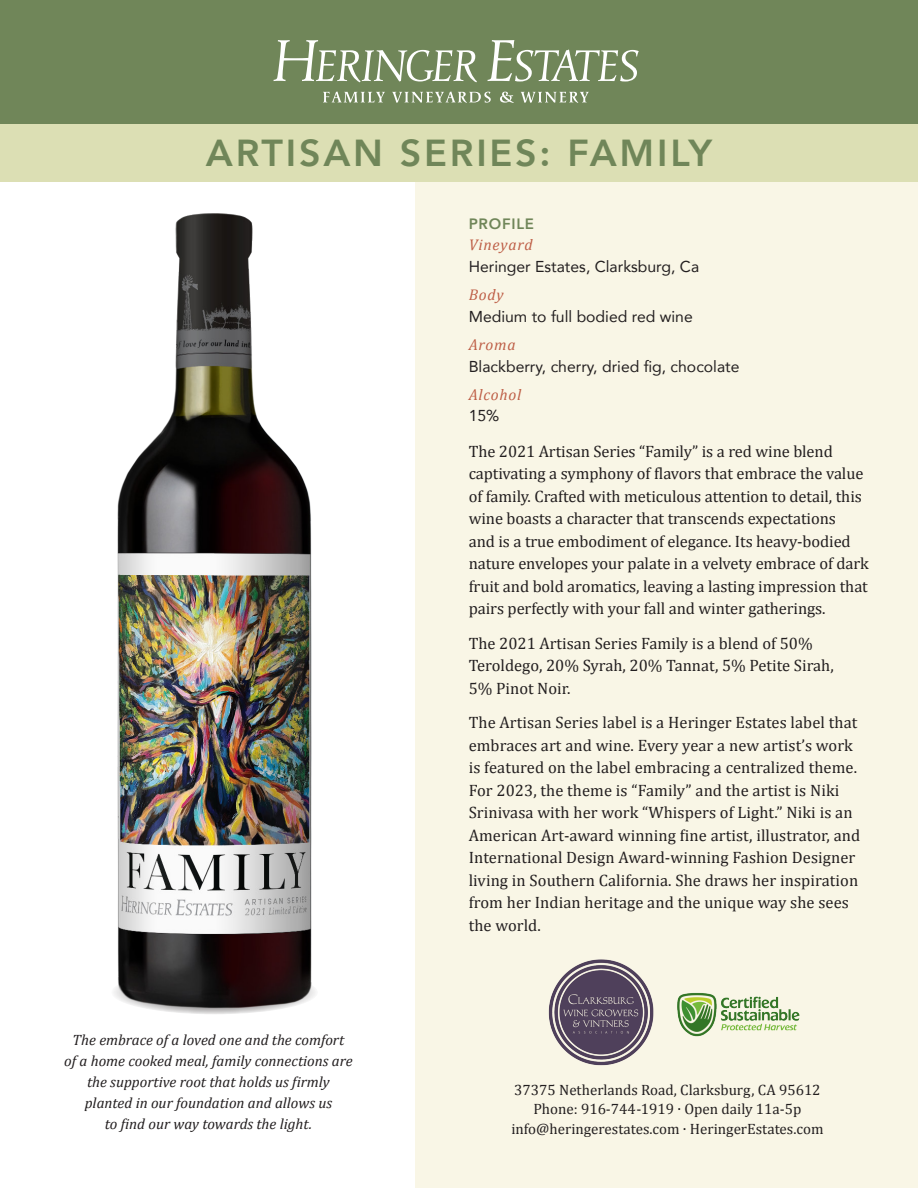
<style>
.page{position:relative;width:918px;height:1188px;background:#fff}
.page>*{position:absolute;margin:0;border:0;box-sizing:border-box;transform-origin:0 0}
.t1{font:800 37.5px "Avenir";letter-spacing:.075em;color:#708659}
.body{font:16.5px/22.5px "Cambria";color:#231f20;text-align:justify}
.Profile{font:15.75px "Avenir";color:#231f20}
.Profile-2{font:italic 15.6px "Cambria";letter-spacing:.05em;color:#be5f47}
.t2{font:italic 15px/21px "Cambria";color:#231f20;text-align:center}
.t3{font:15px "Cambria";color:#231f20}
.Paragraph_Style_1{font:800 15px "Avenir";letter-spacing:.05em;color:#708659}
</style>
<div class="page">
<div style="left:416px;top:1px;width:502px;height:1187px;background:#f9f6e6"></div>
<div style="left:0;top:110px;width:918px;height:71px;background:#dcdfb4"></div>
<img style="left:114px;top:213px;width:202px;height:801px">
<div style="left:0;top:0;width:918px;height:123px;background:#708659"></div>
<svg style="left:274px;top:40px;width:203px;height:42px"></svg>
<svg style="left:488px;top:40px;width:151px;height:42px"></svg>
<svg style="left:323px;top:92px;width:62px;height:11px"></svg>
<svg style="left:392px;top:92px;width:99px;height:11px"></svg>
<svg style="left:500px;top:92px;width:14px;height:11px"></svg>
<svg style="left:521px;top:92px;width:68px;height:11px"></svg>
<img style="left:548px;top:959px;width:252px;height:107px">
<p class="t1" style="left:206px;top:124px;width:508px">ARTISAN SERIES: FAMILY</p>
<p class="t2" style="left:64px;top:1029px;width:290px">The embrace of a loved one and the comfort<br>of a home cooked meal, family connections are the supportive root that holds us firmly planted in our foundation and allows us<br>to find our way towards the light.</p>
<p class="Paragraph_Style_1" style="left:469px;top:212px;width:67px">PROFILE</p>
<p class="Profile-2" style="left:469px;top:235px;width:65px">Vineyard</p>
<p class="Profile" style="left:469px;top:254px;width:232px">Heringer Estates, Clarksburg, Ca</p>
<p class="Profile-2" style="left:469px;top:285px;width:36px">Body</p>
<p class="Profile" style="left:469px;top:304px;width:226px">Medium to full bodied red wine</p>
<p class="Profile-2" style="left:469px;top:335px;width:48px">Aroma</p>
<p class="Profile" style="left:469px;top:353px;width:272px">Blackberry, cherry, dried fig, chocolate</p>
<p class="Profile-2" style="left:469px;top:385px;width:54px">Alcohol</p>
<p class="Profile" style="left:469px;top:403px;width:32px">15%</p>
<p class="body" style="left:469px;top:440px;width:366px">The 2021 Artisan Series “Family” is a red wine blend</p>
<p class="body" style="left:469px;top:463px;width:396px">captivating a symphony of flavors that embrace the value</p>
<p class="body" style="left:469px;top:485px;width:395px">of family. Crafted with meticulous attention to detail, this</p>
<p class="body" style="left:469px;top:508px;width:369px">wine boasts a character that transcends expectations</p>
<p class="body" style="left:469px;top:530px;width:384px">and is a true embodiment of elegance. Its heavy-bodied</p>
<p class="body" style="left:469px;top:553px;width:402px">nature envelopes your palate in a velvety embrace of dark fruit and bold aromatics, leaving a lasting impression that pairs perfectly with your fall and winter gatherings.</p>
<p class="body" style="left:469px;top:632px;width:367px;text-align:left">The 2021 Artisan Series Family is a blend of 50%<br>Teroldego, 20% Syrah, 20% Tannat, 5% Petite Sirah,<br>5% Pinot Noir.</p>
<p class="body" style="left:469px;top:712px;width:390px">The Artisan Series label is a Heringer Estates label that</p>
<p class="body" style="left:469px;top:734px;width:386px">embraces art and wine. Every year a new artist’s work</p>
<p class="body" style="left:469px;top:757px;width:390px">is featured on the label embracing a centralized theme.</p>
<p class="body" style="left:469px;top:779px;width:372px">For 2023, the theme is “Family” and the artist is Niki</p>
<p class="body" style="left:469px;top:802px;width:385px">Srinivasa with her work “Whispers of Light.” Niki is an</p>
<p class="body" style="left:469px;top:824px;width:393px">American Art-award winning fine artist, illustrator, and</p>
<p class="body" style="left:469px;top:847px;width:388px">International Design Award-winning Fashion Designer</p>
<p class="body" style="left:469px;top:869px;width:391px">living in Southern California. She draws her inspiration</p>
<p class="body" style="left:469px;top:892px;width:382px">from her Indian heritage and the unique way she sees</p>
<p class="body" style="left:469px;top:914px;width:74px">the world.</p>
<p class="t3" style="left:514px;top:1081px;width:308px">37375 Netherlands Road, Clarksburg, CA 95612</p>
<p class="t3" style="left:533px;top:1100px;width:270px">Phone: 916-744-1919 ∙ Open daily 11a-5p</p>
<p class="t3" style="left:511px;top:1120px;width:314px">info@heringerestates.com ∙ HeringerEstates.com</p>
</div>
